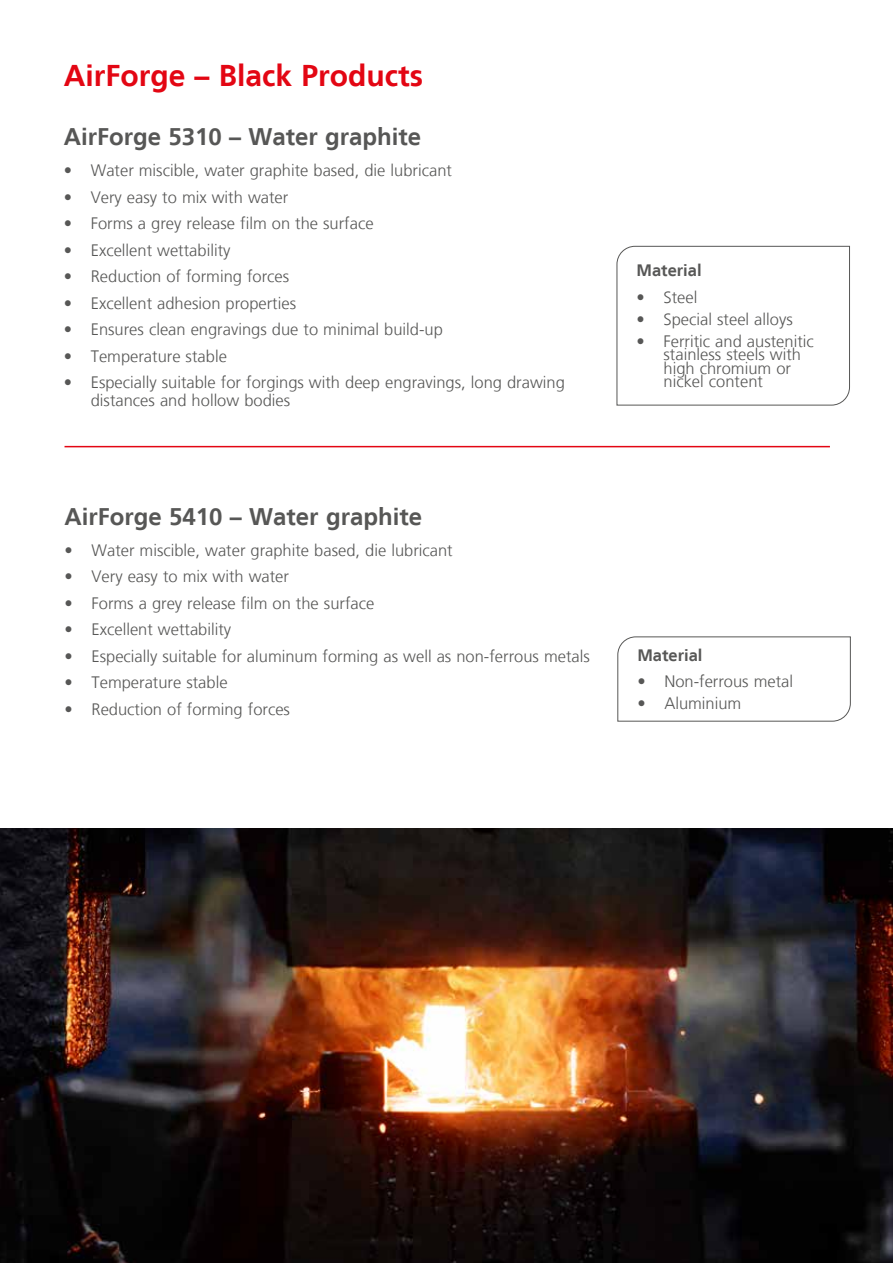
<style>
.page{position:relative;width:893px;height:1263px;background:#fff}
.page>*{position:absolute;margin:0;border:0;box-sizing:border-box;transform-origin:0 0}
.t1{font:700 30px "Frutiger LT";color:#e30613}
.t2{font:700 24px "Frutiger LT";color:#575756}
.t3{font:300 16.5px/13.5px "Frutiger LT";color:#575756}
.t4{font:700 16.5px "Frutiger LT";color:#575756}
</style>
<div class="page">
<svg style="left:616px;top:246px;width:234px;height:160px"></svg>
<hr style="left:65px;top:446px;width:765px;height:1px;background:#e30613">
<svg style="left:617px;top:636px;width:234px;height:86px"></svg>
<img style="left:0;top:828px;width:893px;height:435px">
<h1 class="t1" style="left:64px;top:58px;width:361px">AirForge – Black Products</h1>
<h2 class="t2" style="left:64px;top:123px;width:359px">AirForge 5310 – Water graphite</h2>
<p class="t3" style="left:64px;top:164px;width:390px">• Water miscible, water graphite based, die lubricant</p>
<p class="t3" style="left:64px;top:191px;width:226px">• Very easy to mix with water</p>
<p class="t3" style="left:64px;top:217px;width:311px">• Forms a grey release film on the surface</p>
<p class="t3" style="left:64px;top:244px;width:168px">• Excellent wettability</p>
<p class="t3" style="left:64px;top:270px;width:227px">• Reduction of forming forces</p>
<p class="t3" style="left:64px;top:297px;width:234px">• Excellent adhesion properties</p>
<p class="t3" style="left:64px;top:323px;width:381px">• Ensures clean engravings due to minimal build-up</p>
<p class="t3" style="left:64px;top:350px;width:165px">• Temperature stable</p>
<p class="t3" style="left:91px;top:374px;width:476px;line-height:18px;text-indent:-27px">• Especially suitable for forgings with deep engravings, long drawing distances and hollow bodies</p>
<h2 class="t2" style="left:65px;top:502px;width:359px">AirForge 5410 – Water graphite</h2>
<p class="t3" style="left:65px;top:544px;width:390px">• Water miscible, water graphite based, die lubricant</p>
<p class="t3" style="left:65px;top:570px;width:226px">• Very easy to mix with water</p>
<p class="t3" style="left:65px;top:597px;width:311px">• Forms a grey release film on the surface</p>
<p class="t3" style="left:65px;top:623px;width:168px">• Excellent wettability</p>
<p class="t3" style="left:65px;top:650px;width:527px">• Especially suitable for aluminum forming as well as non-ferrous metals</p>
<p class="t3" style="left:65px;top:676px;width:165px">• Temperature stable</p>
<p class="t3" style="left:65px;top:703px;width:227px">• Reduction of forming forces</p>
<p class="t4" style="left:636px;top:261px;width:67px">Material</p>
<p class="t3" style="left:636px;top:291px;width:62px">• Steel</p>
<p class="t3" style="left:636px;top:313px;width:158px">• Special steel alloys</p>
<p class="t3" style="left:663px;top:335px;width:152px;text-indent:-27px">• Ferritic and austenitic stainless steels with high chromium or nickel content</p>
<p class="t4" style="left:637px;top:645px;width:67px">Material</p>
<p class="t3" style="left:637px;top:675px;width:157px">• Non-ferrous metal</p>
<p class="t3" style="left:637px;top:697px;width:105px">• Aluminium</p>
</div>
